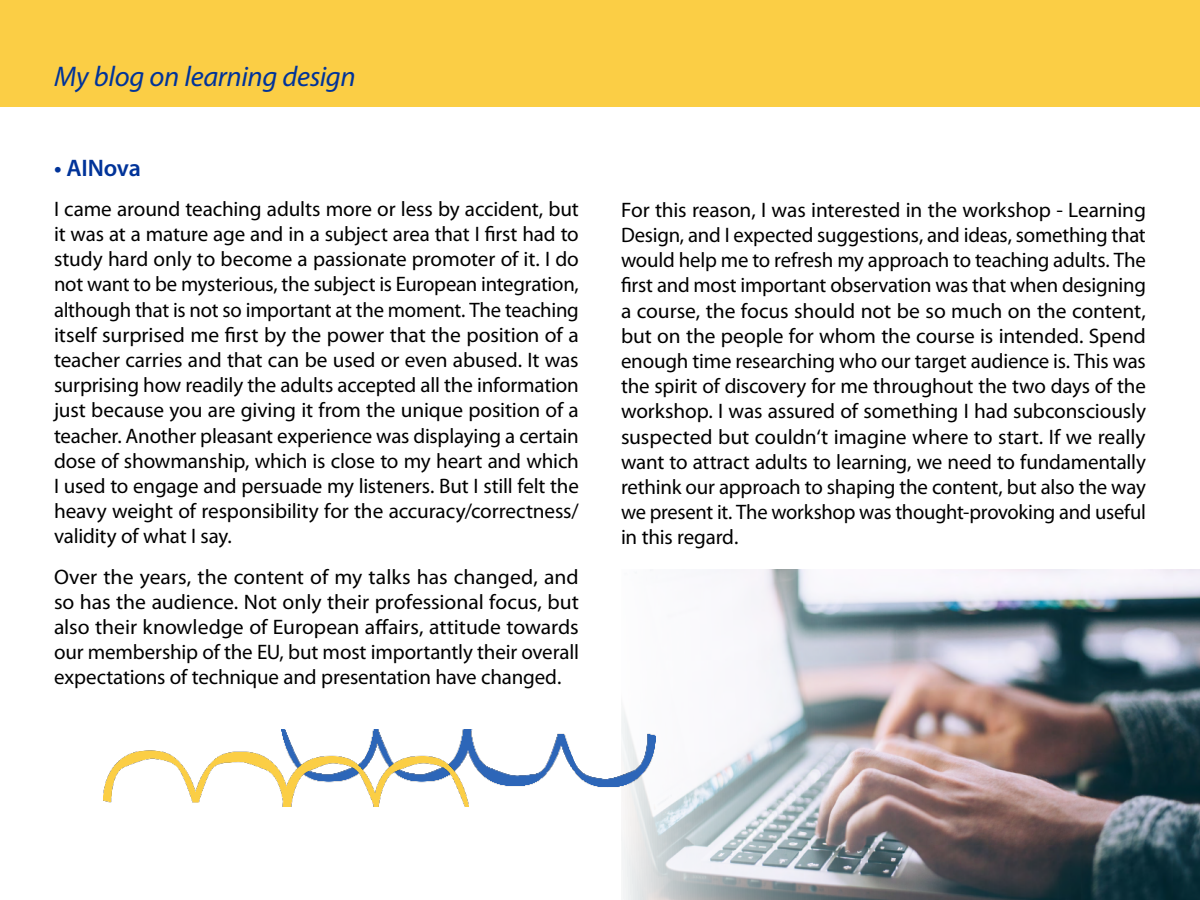
<style>
.page{position:relative;width:1200px;height:900px;background:#fff}
.page>*{position:absolute;margin:0;border:0;box-sizing:border-box;transform-origin:0 0}
.t1{font:italic 28.5px "Myriad Pro";letter-spacing:-.01em;color:#039}
.t2{font:600 24px "Myriad Pro";letter-spacing:-.01em;color:#039}
.t3{font:21px/25.2px "Myriad Pro";letter-spacing:-.01em;color:#000;text-align:justify}
</style>
<div class="page">
<div style="left:0;top:0;width:1200px;height:106px;background:#fbce45"></div>
<img style="left:621px;top:570px;width:579px;height:330px">
<img style="left:282px;top:729px;width:373px;height:59px">
<img style="left:104px;top:749px;width:365px;height:57px">
<h1 class="t1" style="left:54px;top:59px;width:303px">My blog on learning design</h1>
<p class="t2" style="left:54px;top:152px;width:89px">• AINova</p>
<p class="t3" style="left:54px;top:196px;width:527px">I came around teaching adults more or less by accident, but it was at a mature age and in a subject area that I first had to study hard only to become a passionate promoter of it. I do not want to be mysterious, the subject is European integration, although that is not so important at the moment. The teaching itself surprised me first by the power that the position of a teacher carries and that can be used or even abused. It was surprising how readily the adults accepted all the information just because you are giving it from the unique position of a teacher. Another pleasant experience was displaying a certain dose of showmanship, which is close to my heart and which I used to engage and persuade my listeners. But I still felt the heavy weight of responsibility for the accuracy/correctness/ validity of what I say.</p>
<p class="t3" style="left:54px;top:564px;width:526px">Over the years, the content of my talks has changed, and so has the audience. Not only their professional focus, but also their knowledge of European affairs, attitude towards our membership of the EU, but most importantly their overall expectations of technique and presentation have changed.</p>
<p class="t3" style="left:621px;top:197px;width:527px">For this reason, I was interested in the workshop - Learning Design, and I expected suggestions, and ideas, something that would help me to refresh my approach to teaching adults. The first and most important observation was that when designing a course, the focus should not be so much on the content, but on the people for whom the course is intended. Spend enough time researching who our target audience is. This was the spirit of discovery for me throughout the two days of the workshop. I was assured of something I had subconsciously suspected but couldn‘t imagine where to start. If we really want to attract adults to learning, we need to fundamentally rethink our approach to shaping the content, but also the way we present it. The workshop was thought-provoking and useful in this regard.</p>
</div>
